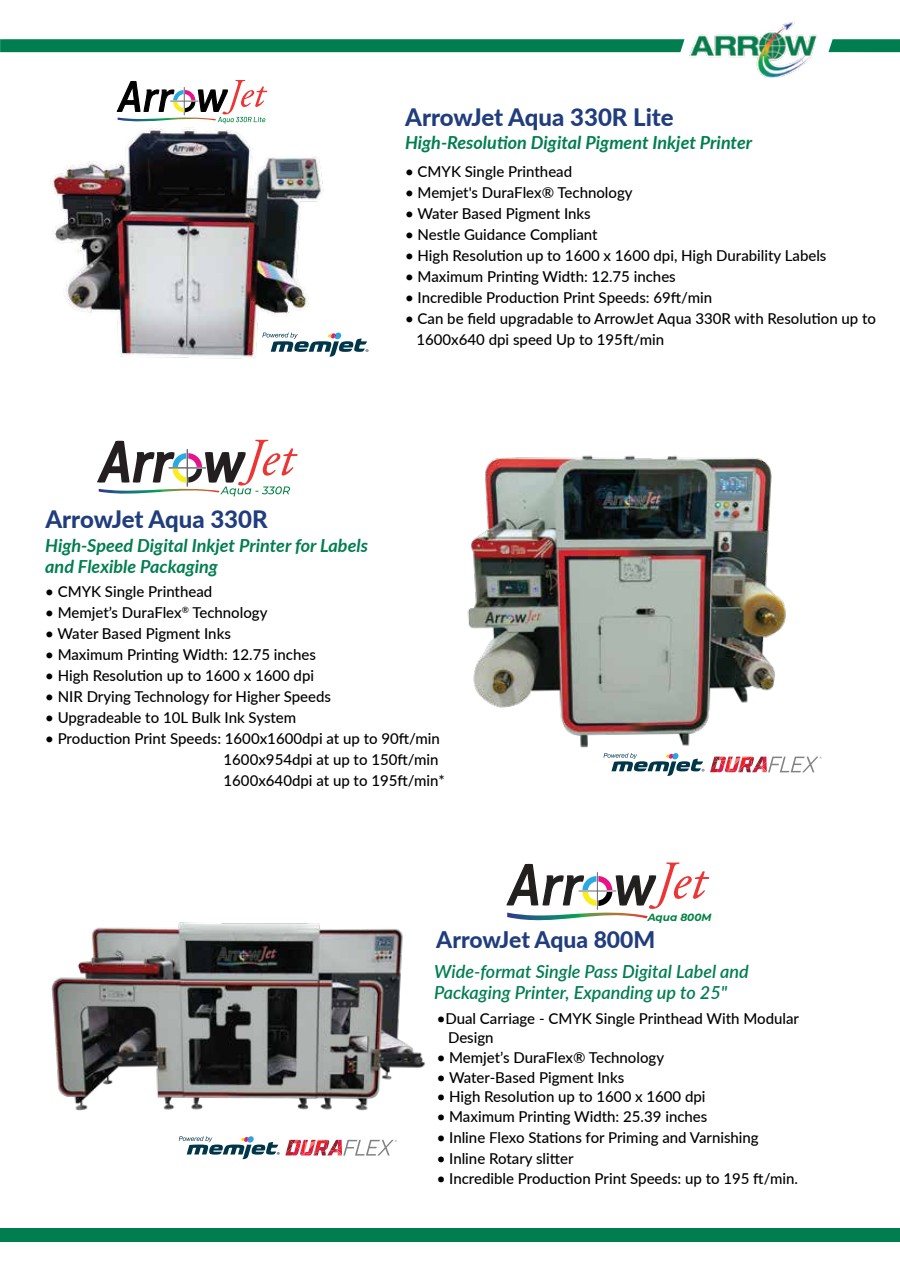
<style>
.page{position:relative;width:900px;height:1265px;background:#fff}
.page>*{position:absolute;margin:0;border:0;box-sizing:border-box;transform-origin:0 0}
.t1{font:800 24px "Lato";color:#203d7d}
.t2{font:800 22.95px "Lato";color:#203d7d}
.t3{font:italic 700 18px/21.6px "Lato";color:#007e50}
.t4{font:italic 600 18px/21.6px "Lato";color:#007e50}
.t5{font:500 15px/21px "Lato";color:#010101}
.t6{font:italic 700 10.5px "Montserrat";color:#018241}
</style>
<div class="page">
<div style="left:0;top:1228px;width:899px;height:14px;background:#007e50"></div>
<img style="left:467px;top:455px;width:355px;height:318px">
<svg style="left:603px;top:753px;width:101px;height:23px"></svg>
<svg style="left:710px;top:757px;width:111px;height:15px"></svg>
<svg style="left:97px;top:439px;width:201px;height:57px"></svg>
<svg style="left:186px;top:1152px;width:204px;height:7px"></svg>
<svg style="left:506px;top:862px;width:203px;height:59px"></svg>
<img style="left:51px;top:922px;width:375px;height:230px">
<img style="left:50px;top:128px;width:290px;height:231px">
<svg style="left:116px;top:80px;width:151px;height:44px"></svg>
<svg style="left:262px;top:333px;width:106px;height:24px"></svg>
<svg style="left:0;top:39px;width:684px;height:13px;background:#058053"></svg>
<svg style="left:829px;top:39px;width:70px;height:13px"></svg>
<img style="left:684px;top:22px;width:145px;height:56px">
<h1 class="t1" style="left:405px;top:99px;width:270px">ArrowJet Aqua 330R Lite</h1>
<p class="t5" style="left:405px;top:161px;width:169px">• CMYK Single Printhead</p>
<p class="t5" style="left:405px;top:182px;width:229px">• Memjet's DuraFlex® Technology</p>
<p class="t5" style="left:405px;top:203px;width:187px">• Water Based Pigment Inks</p>
<p class="t5" style="left:405px;top:224px;width:194px">• Nestle Guidance Compliant</p>
<p class="t5" style="left:405px;top:245px;width:423px">• High Resolution up to 1600 x 1600 dpi, High Durability Labels</p>
<p class="t5" style="left:405px;top:266px;width:272px">• Maximum Printing Width: 12.75 inches</p>
<p class="t5" style="left:405px;top:287px;width:308px">• Incredible Production Print Speeds: 69ft/min</p>
<p class="t5" style="left:416px;top:308px;width:461px;text-indent:-11px">• Can be field upgradable to ArrowJet Aqua 330R with Resolution up to<br>1600x640 dpi speed Up to 195ft/min</p>
<p class="t3" style="left:405px;top:131px;width:348px">High-Resolution Digital Pigment Inkjet Printer</p>
<h1 class="t1" style="left:45px;top:501px;width:224px">ArrowJet Aqua 330R</h1>
<p class="t3" style="left:45px;top:533px;width:324px">High-Speed Digital Inkjet Printer for Labels and Flexible Packaging</p>
<p class="t5" style="left:45px;top:580px;width:169px">• CMYK Single Printhead</p>
<p class="t5" style="left:45px;top:601px;width:224px">• Memjet’s DuraFlex<sup>®</sup> Technology</p>
<p class="t5" style="left:45px;top:622px;width:187px">• Water Based Pigment Inks</p>
<p class="t5" style="left:45px;top:643px;width:272px">• Maximum Printing Width: 12.75 inches</p>
<p class="t5" style="left:45px;top:664px;width:270px">• High Resolution up to 1600 x 1600 dpi</p>
<p class="t5" style="left:45px;top:685px;width:287px">• NIR Drying Technology for Higher Speeds</p>
<p class="t5" style="left:45px;top:706px;width:252px">• Upgradeable to 10L Bulk Ink System</p>
<p class="t5" style="left:223px;top:727px;width:223px;text-indent:-178px">• Production Print Speeds: 1600x1600dpi at up to 90ft/min<br>1600x954dpi at up to 150ft/min<br>1600x640dpi at up to 195ft/min*</p>
<p class="t6" style="left:647px;top:910px;width:65px">Aqua 800M</p>
<h2 class="t2" style="left:436px;top:923px;width:220px">ArrowJet Aqua 800M</h2>
<p class="t4" style="left:434px;top:960px;width:316px">Wide-format Single Pass Digital Label and<br>Packaging Printer, Expanding up to 25"</p>
<p class="t5" style="left:448px;top:1008px;width:352px;line-height:19.6px;text-indent:-11px">•Dual Carriage - CMYK Single Printhead With Modular<br>Design</p>
<p class="t5" style="left:436px;top:1046px;width:229px">• Memjet’s DuraFlex® Technology</p>
<p class="t5" style="left:436px;top:1066px;width:189px">• Water-Based Pigment Inks</p>
<p class="t5" style="left:436px;top:1086px;width:270px">• High Resolution up to 1600 x 1600 dpi</p>
<p class="t5" style="left:436px;top:1105px;width:272px">• Maximum Printing Width: 25.39 inches</p>
<p class="t5" style="left:436px;top:1126px;width:323px">• Inline Flexo Stations for Priming and Varnishing</p>
<p class="t5" style="left:436px;top:1147px;width:138px">• Inline Rotary slitter</p>
<p class="t5" style="left:436px;top:1167px;width:363px">• Incredible Production Print Speeds: up to 195 ft/min.</p>
</div>
